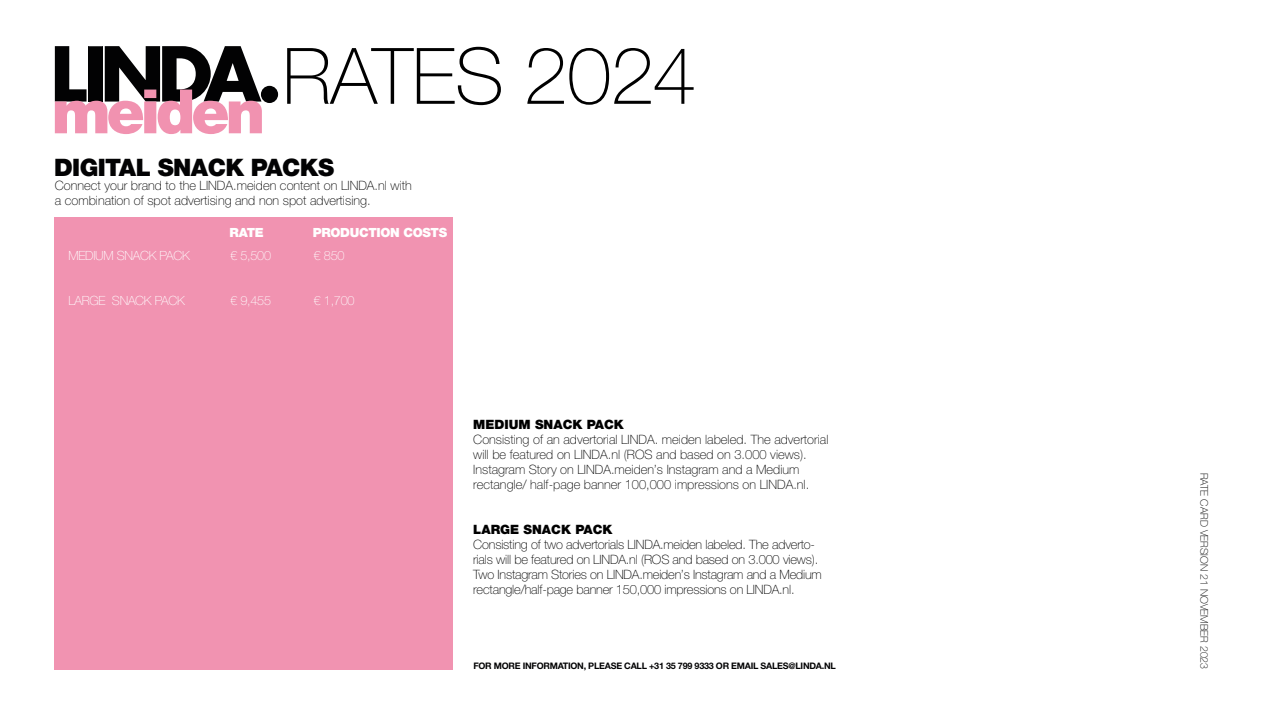
<style>
.page{position:relative;width:1263px;height:723px;background:#fff}
.page>*{position:absolute;margin:0;border:0;box-sizing:border-box;transform-origin:0 0}
.t1{font:100 78px "Helvetica Neue LT";letter-spacing:-.01em;color:#000}
.t2{font:900 24.15px "Helvetica Neue LT";letter-spacing:-.025em;color:#020203}
.t3{font:100 12.9px/15px "Helvetica Neue LT";color:#000}
.t4{font:900 12.9px "Helvetica Neue LT";color:#000}
.t5{font:100 12.6px "Helvetica Neue LT";letter-spacing:-.02em;color:#fff}
.t6{font:900 12.6px "Helvetica Neue LT";letter-spacing:-.025em;color:#fff}
.t7{font:100 10.5px "Helvetica Neue LT";letter-spacing:-.005em;color:#000}
.t8{font:700 9px "Helvetica Neue LT";letter-spacing:-.025em;color:#020203}
.s1{font-size:79.5px}
</style>
<div class="page">
<div style="left:54px;top:217px;width:398px;height:452px;background:#f193b1"></div>
<div style="left:261px;top:86px;width:17px;height:17px;background:#020203;border-radius:50%"></div>
<svg style="left:55px;top:46px;width:207px;height:88px"></svg>
<h1 class="t1" style="left:282px;top:31px;width:416px">RATES <span class="s1">2024</span></h1>
<h2 class="t2" style="left:54px;top:153px;width:282px">DIGITAL SNACK PACKS</h2>
<p class="t3" style="left:55px;top:178px;width:358px">Connect your brand to the LINDA.meiden content on LINDA.nl with a combination of spot advertising and non spot advertising.</p>
<p class="t6" style="left:230px;top:225px;width:36px">RATE</p>
<p class="t6" style="left:313px;top:225px;width:136px">PRODUCTION COSTS</p>
<p class="t5" style="left:68px;top:248px;width:123px">MEDIUM SNACK PACK</p>
<p class="t5" style="left:230px;top:248px;width:42px">€ 5,500</p>
<p class="t5" style="left:314px;top:248px;width:32px">€ 850</p>
<p class="t5" style="left:68px;top:293px;width:118px">LARGE SNACK PACK</p>
<p class="t5" style="left:230px;top:293px;width:42px">€ 9,455</p>
<p class="t5" style="left:314px;top:293px;width:42px">€ 1,700</p>
<p class="t4" style="left:473px;top:417px;width:152px">MEDIUM SNACK PACK</p>
<p class="t3" style="left:473px;top:432px;width:357px">Consisting of an advertorial LINDA. meiden labeled. The advertorial will be featured on LINDA.nl (ROS and based on 3.000 views).<br>Instagram Story on LINDA.meiden’s Instagram and a Medium rectangle/ half-page banner 100,000 impressions on LINDA.nl.</p>
<p class="t4" style="left:473px;top:522px;width:141px">LARGE SNACK PACK</p>
<p class="t3" style="left:473px;top:537px;width:350px">Consisting of two advertorials LINDA.meiden labeled. The adverto&shy;rials will be featured on LINDA.nl (ROS and based on 3.000 views).<br>Two Instagram Stories on LINDA.meiden’s Instagram and a Medium rectangle/half-page banner 150,000 impressions on LINDA.nl.</p>
<p class="t8" style="left:473px;top:660px;width:364px">FOR MORE INFORMATION, PLEASE CALL +31 35 799 9333 OR EMAIL SALES@LINDA.NL</p>
<p class="t7" style="left:1210px;top:473px;width:198px;rotate:90deg">RATE CARD VERSION 21 NOVEMBER 2023</p>
</div>
